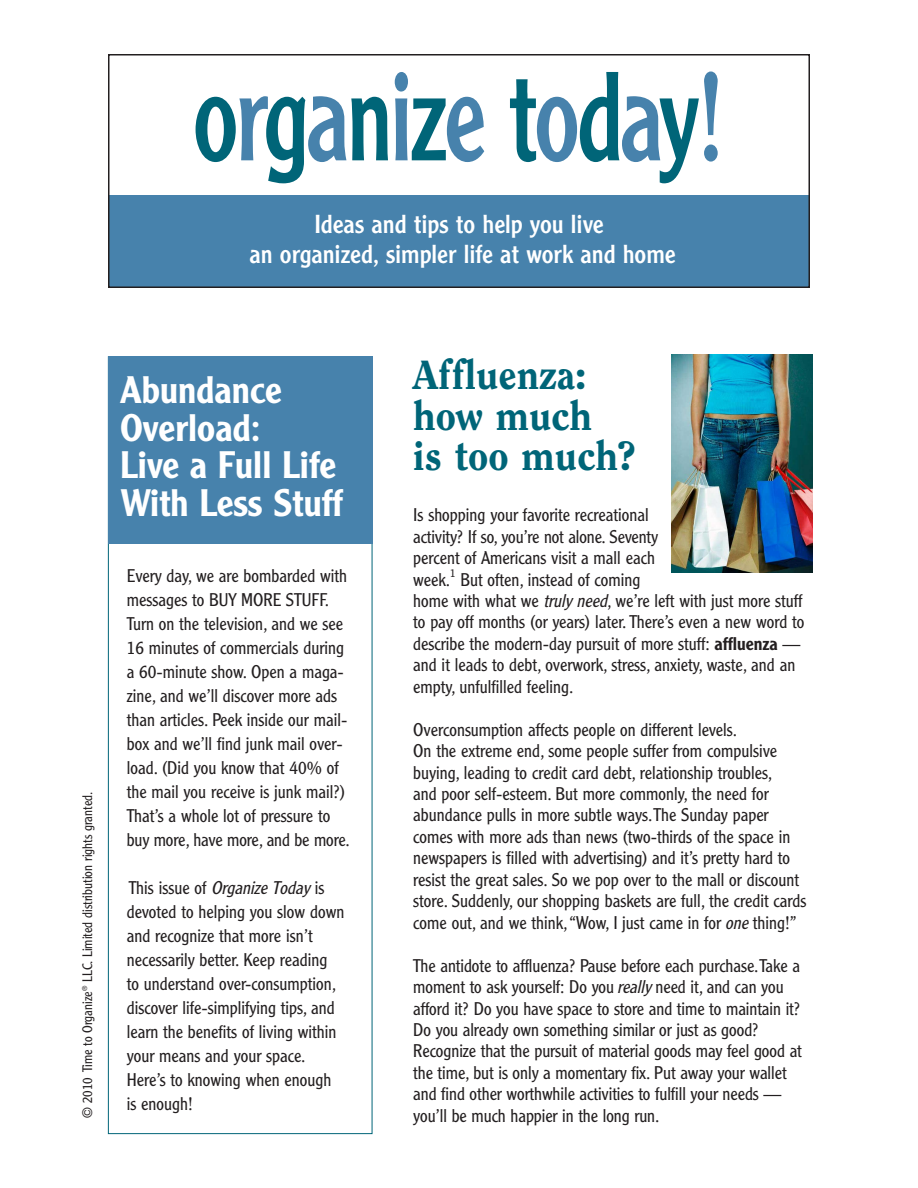
<style>
.page{position:relative;width:918px;height:1188px;background:#fff}
.page>*{position:absolute;margin:0;border:0;box-sizing:border-box;transform-origin:0 0}
.t1{font:123.75px "Clearface Gothic LH";letter-spacing:-.03em;color:#006578;scale:.8 1}
.t2{font:800 40.5px/40.3px "Clearface";color:#006578}
.t3{font:500 37.5px/37.5px "Clearface Gothic LH";color:#fff}
.t4{font:25.5px/30.6px "Clearface Gothic LH";color:#fff;text-align:center}
.t5{font:300 18px/21.5px "Clearface Gothic LH";color:#231f20}
.t6{font:300 13.5px "Clearface Gothic LH";color:#231f20}
.s1{color:#4782ac}
.s2{font-style:italic}
.s3{font-weight:500}
</style>
<div class="page">
<div style="left:108px;top:195px;width:702px;height:93px;background:#4782ac"></div>
<div style="left:108px;top:356px;width:264px;height:187px;background:#4782ac"></div>
<div style="left:108px;top:54px;width:702px;height:234px;border:2px solid #231f20"></div>
<img style="left:671px;top:355px;width:142px;height:217px">
<h1 class="t1" style="left:193px;top:72px;width:667px">o<span class="s1">r</span>g<span class="s1">a</span>n<span class="s1">i</span>z<span class="s1">e</span> t<span class="s1">o</span>d<span class="s1">a</span>y<span class="s1">!</span></h1>
<h3 class="t4" style="left:250px;top:211px;width:428px">Ideas and tips to help you live<br>an organized, simpler life at work and home</h3>
<p class="t6" style="left:82px;top:1118px;width:328px;rotate:-90deg">© 2010 Time to Organize<sup>®</sup> LLC. Limited distribution rights granted.</p>
<h3 class="t3" style="left:120px;top:375px;width:224px">Abundance<br>Overload:<br>Live a Full Life<br>With Less Stuff</h3>
<p class="t5" style="left:127px;top:565px;width:225px;line-height:24px">Every day, we are bombarded with messages to BUY MORE STUFF.<br>Turn on the television, and we see<br>16 minutes of commercials during a 60-minute show. Open a maga&shy;zine, and we’ll discover more ads than articles. Peek inside our mail&shy;box and we’ll find junk mail over&shy;load. (Did you know that 40% of the mail you receive is junk mail?)<br>That’s a whole lot of pressure to buy more, have more, and be more.</p>
<p class="t5" style="left:127px;top:877px;width:219px;line-height:24px">This issue of <span class="s2">OrganizeToday</span> is devoted to helping you slow down and recognize that more isn’t necessarily better. Keep reading<br>to understand over-consumption, discover life-simplifying tips, and learn the benefits of living within your means and your space.<br>Here’s to knowing when enough is enough!</p>
<h2 class="t2" style="left:413px;top:357px;width:224px">Affluenza: how much<br>is too much?</h2>
<p class="t5" style="left:413px;top:506px;width:393px">Is shopping your favorite recreational<br>activity? If so, you’re not alone. Seventy<br>percent of Americans visit a mall each<br>week.<sup>1</sup> But often, instead of coming<br>home with what we <span class="s2">truly need</span>, we’re left with just more stuff to pay off months (or years) later. There’s even a new word to describe the modern-day pursuit of more stuff: <span class="s3">affluenza</span> — and it leads to debt, overwork, stress, anxiety, waste, and an empty, unfulfilled feeling.</p>
<p class="t5" style="left:413px;top:720px;width:395px">Overconsumption affects people on different levels.<br>On the extreme end, some people suffer from compulsive buying, leading to credit card debt, relationship troubles,<br>and poor self-esteem. But more commonly, the need for abundance pulls in more subtle ways.The Sunday paper comes with more ads than news (two-thirds of the space in newspapers is filled with advertising) and it’s pretty hard to resist the great sales. So we pop over to the mall or discount store. Suddenly, our shopping baskets are full, the credit cards come out, and we think,“Wow, I just came in for <span class="s2">one</span>thing!”</p>
<p class="t5" style="left:413px;top:956px;width:390px">The antidote to affluenza? Pause before each purchase.Take a moment to ask yourself: Do you <span class="s2">really</span> need it, and can you afford it? Do you have space to store and time to maintain it?<br>Do you already own something similar or just as good?<br>Recognize that the pursuit of material goods may feel good at the time, but is only a momentary fix. Put away your wallet and find other worthwhile activities to fulfill your needs — you’ll be much happier in the long run.</p>
</div>
